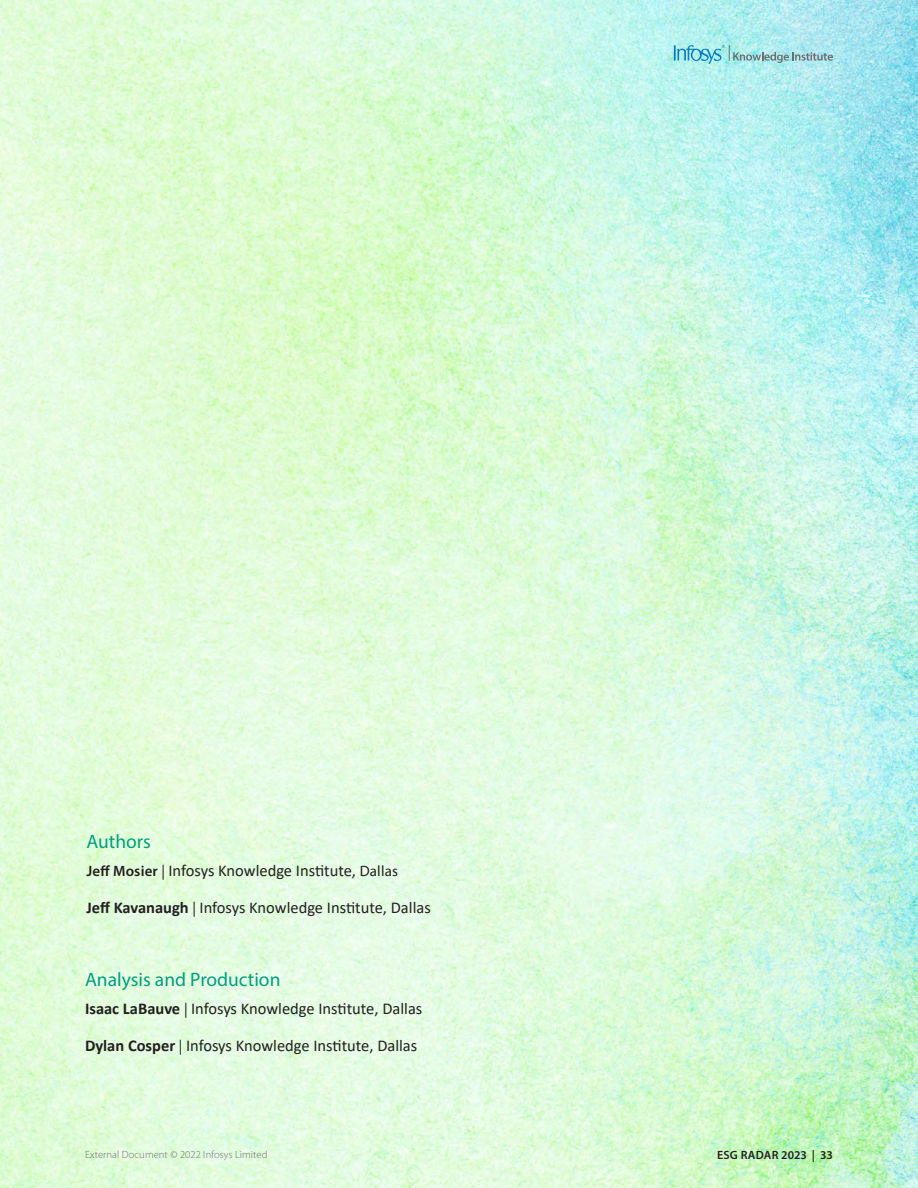
<style>
.page{position:relative;width:918px;height:1188px;background:#fff}
.page>*{position:absolute;margin:0;border:0;box-sizing:border-box;transform-origin:0 0}
.t1{font:19.5px "Myriad Pro";color:#009f81}
.t2{font:16.5px "Calibri";color:#231f20}
.t3{font:600 12px "Myriad Pro";letter-spacing:.01em;color:#231f20}
.t4{font:300 10.5px "Myriad Pro";letter-spacing:.01em;color:#6c6d70}
.s1{font-family:"Myriad Pro";font-weight:600;font-size:15px}
.s2{font-family:"Myriad Pro";font-size:15px}
.s3{font-weight:700}
</style>
<div class="page">
<img style="left:0;top:0;width:918px;height:1188px">
<svg style="left:674px;top:45px;width:159px;height:19px;background:#97d4da"></svg>
<p class="t1" style="left:86px;top:829px;width:66px">Authors</p>
<p class="t2" style="left:86px;top:859px;width:313px"><span class="s1">Jeff Mosier</span> <span class="s2">|</span> Infosys Knowledge Institute, <span class="s2">Dallas</span></p>
<p class="t2" style="left:86px;top:896px;width:346px"><span class="s3">Jeff Kavanaugh</span> <span class="s2">|</span> Infosys Knowledge Institute, Dallas</p>
<p class="t1" style="left:85px;top:967px;width:197px">Analysis and Production</p>
<p class="t2" style="left:85px;top:997px;width:339px"><span class="s3">Isaac LaBauve</span> <span class="s2">|</span> Infosys Knowledge Institute, Dallas</p>
<p class="t2" style="left:85px;top:1034px;width:334px"><span class="s3">Dylan Cosper</span> <span class="s2">|</span> Infosys Knowledge Institute, Dallas</p>
<p class="t4" style="left:85px;top:1148px;width:184px">External Document © 2022 Infosys Limited</p>
<p class="t3" style="left:717px;top:1147px;width:117px">ESG RADAR 2023 | 33</p>
</div>
